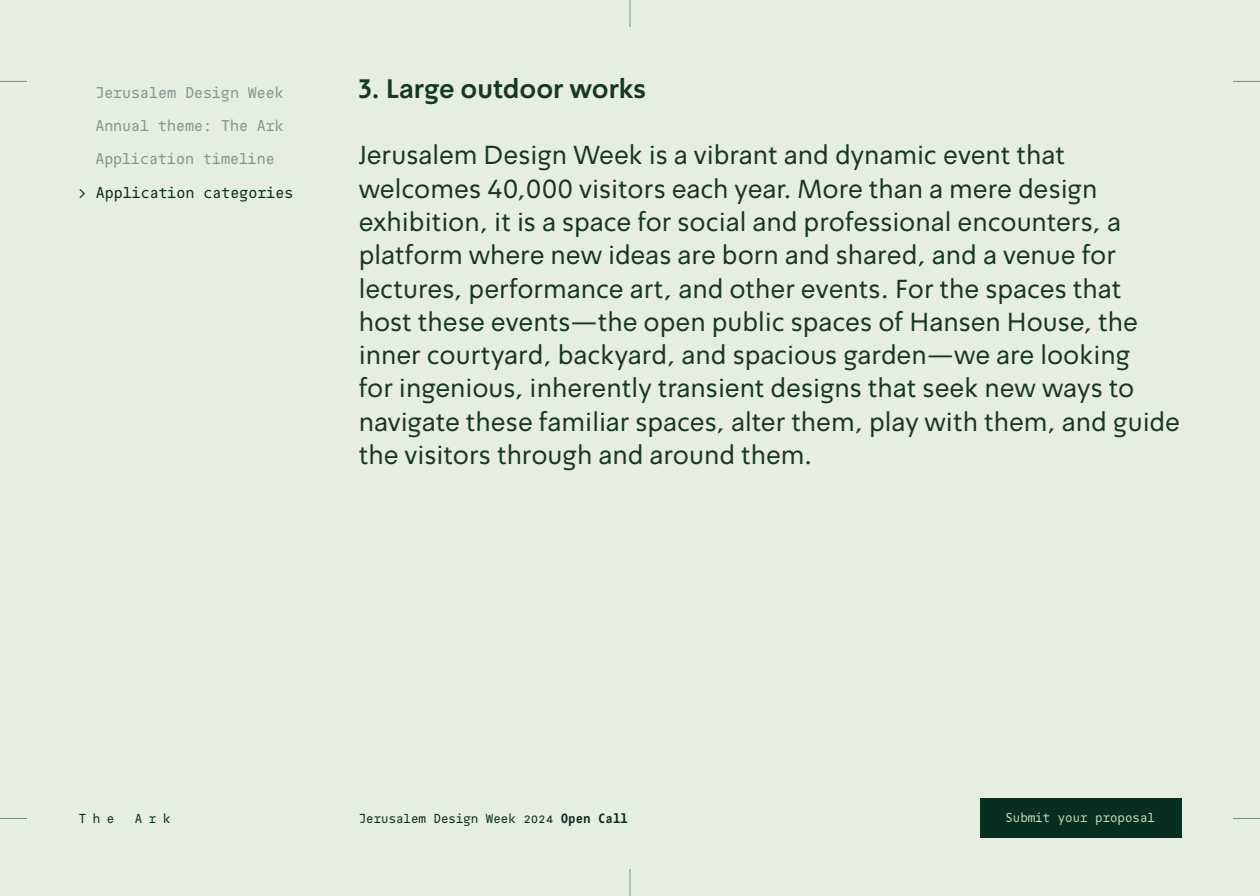
<style>
.page{position:relative;width:1260px;height:896px;background:#e6eee2}
.page>*{position:absolute;margin:0;border:0;box-sizing:border-box;transform-origin:0 0}
.t1{font:26.25px/33.2px "Simpler Pro V3";color:#173726}
.t2{font:700 26.25px "Simpler Pro V3";color:#173726}
.t3{font:15.75px "Simpler Pro HLAR Mono";color:#839690}
.t4{font:15.75px "Simpler Pro HLAR Mono";color:#082e22}
.t5{font:13.12px "Simpler Pro HLAR Mono";color:#082e22}
.t6{font:13.12px "Simpler Pro HLAR Mono";color:#c2d6b8}
.t7{font:700 13.12px "Simpler Pro HLAR Mono";color:#082e22}
</style>
<div class="page">
<svg style="left:0;top:81px;width:27px;height:1px"></svg>
<svg style="left:1233px;top:81px;width:27px;height:1px"></svg>
<svg style="left:630px;top:0;width:1px;height:27px"></svg>
<svg style="left:1233px;top:818px;width:27px;height:1px"></svg>
<svg style="left:0;top:818px;width:27px;height:1px"></svg>
<svg style="left:630px;top:869px;width:1px;height:27px"></svg>
<div style="left:980px;top:799px;width:201px;height:39px;background:#082e22"></div>
<p class="t4" style="left:78px;top:183px;width:10px">&gt;</p>
<p class="t3" style="left:95px;top:83px;width:82px">Jerusalem</p>
<p class="t3" style="left:185px;top:83px;width:55px">Design</p>
<p class="t3" style="left:248px;top:83px;width:37px">Week</p>
<p class="t3" style="left:95px;top:116px;width:55px">Annual</p>
<p class="t3" style="left:158px;top:116px;width:55px">theme:</p>
<p class="t3" style="left:221px;top:116px;width:28px">The</p>
<p class="t3" style="left:257px;top:116px;width:28px">Ark</p>
<p class="t3" style="left:95px;top:149px;width:100px">Application</p>
<p class="t4" style="left:96px;top:183px;width:100px">Application</p>
<p class="t3" style="left:203px;top:149px;width:73px">timeline</p>
<p class="t4" style="left:204px;top:183px;width:91px">categories</p>
<p class="t2" style="left:359px;top:72px;width:289px">3. Large outdoor works</p>
<p class="t1" style="left:359px;top:139px;width:823px">Jerusalem Design Week is a vibrant and dynamic event that welcomes 40,000 visitors each year. More than a mere design exhibition it, is a space for social and professional encounters a, platform where new ideas are born and shared, and a venue for lectures, performance art, and other events. For the spaces that host these events—the open public spaces of Hansen House, the inner courtyard, backyard, and spacious garden—we are looking<br>for ingenious, inherently transient designs that seek new ways to navigate these familiar spaces, alter them, play with them, and guide the visitors through and around them.</p>
<p class="t5" style="left:79px;top:810px;width:37px">The</p>
<p class="t5" style="left:135px;top:810px;width:37px">Ark</p>
<p class="t5" style="left:359px;top:810px;width:69px">Jerusalem</p>
<p class="t5" style="left:434px;top:810px;width:46px">Design</p>
<p class="t5" style="left:486px;top:810px;width:31px">Week</p>
<p class="t5" style="left:523px;top:810px;width:31px">2024</p>
<p class="t7" style="left:561px;top:810px;width:31px">Open</p>
<p class="t7" style="left:598px;top:810px;width:31px">Call</p>
<p class="t6" style="left:1005px;top:810px;width:46px">Submit</p>
<p class="t6" style="left:1058px;top:810px;width:31px">your</p>
<p class="t6" style="left:1095px;top:810px;width:61px">proposal</p>
</div>
